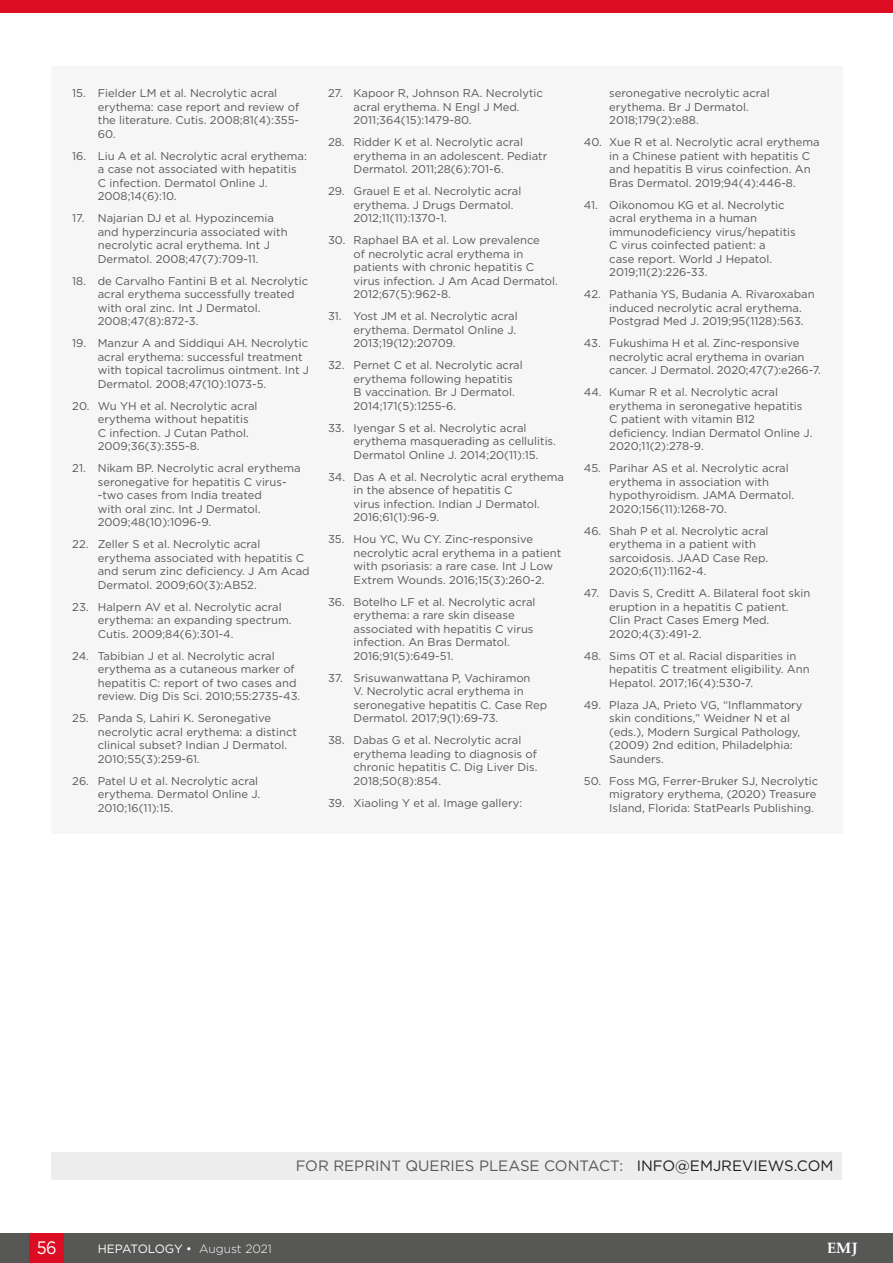
<style>
.page{position:relative;width:893px;height:1263px;background:#fff}
.page>*{position:absolute;margin:0;border:0;box-sizing:border-box;transform-origin:0 0}
.t1{font:18px "Gotham";color:#fff;scale:.9 1}
.Banner_Body_Text{font:15px "Gotham";color:#575756}
.t2{font:700 15px "Palatino Linotype";color:#fff}
.t3{font:12px "Gotham";letter-spacing:-.03em;color:#fff}
.t4{font:11.25px/13.5px "Gotham";color:#575756}
.s1{color:#1d1d1d}
.s2{font-weight:300}
</style>
<div class="page">
<div style="left:0;top:1233px;width:893px;height:30px;background:#575756"></div>
<div style="left:30px;top:1233px;width:34px;height:30px;background:#dc0c23"></div>
<div style="left:0;top:0;width:893px;height:13px;background:#dc0c23"></div>
<div style="left:51px;top:67px;width:792px;height:767px;background:#f6f6f6"></div>
<div style="left:51px;top:1152px;width:791px;height:27px;background:#ededed"></div>
<p class="t4" style="left:98px;top:86px;width:203px;text-indent:-26px">15. Fielder LM et al. Necrolytic acral erythema: case report and review of the literature. Cutis. 2008;81(4):355-<br>60.</p>
<p class="t4" style="left:98px;top:149px;width:211px;text-indent:-26px">16. Liu A et al. Necrolytic acral erythema: a case not associated with hepatitis<br>C infection. Dermatol Online J.<br>2008;14(6):10.</p>
<p class="t4" style="left:98px;top:211px;width:191px;text-indent:-26px">17. Najarian DJ et al. Hypozincemia and hyperzincuria associated with necrolytic acral erythema. Int J Dermatol. 2008;47(7):709-11.</p>
<p class="t4" style="left:98px;top:274px;width:212px;text-indent:-26px">18. de Carvalho Fantini B et al. Necrolytic acral erythema successfully treated with oral zinc. Int J Dermatol.<br>2008;47(8):872-3.</p>
<p class="t4" style="left:98px;top:336px;width:213px;text-indent:-26px">19. Manzur A and Siddiqui AH. Necrolytic acral erythema: successful treatment with topical tacrolimus ointment. Int J Dermatol. 2008;47(10):1073-5.</p>
<p class="t4" style="left:98px;top:399px;width:161px;text-indent:-26px">20. Wu YH et al. Necrolytic acral erythema without hepatitis<br>C infection. J Cutan Pathol.<br>2009;36(3):355-8.</p>
<p class="t4" style="left:98px;top:461px;width:205px;text-indent:-26px">21. Nikam BP. Necrolytic acral erythema seronegative for hepatitis C virus--two cases from India treated<br>with oral zinc. Int J Dermatol.<br>2009;48(10):1096-9.</p>
<p class="t4" style="left:98px;top:537px;width:213px;text-indent:-26px">22. Zeller S et al. Necrolytic acral erythema associated with hepatitis C and serum zinc deficiency. J Am Acad Dermatol. 2009;60(3):AB52.</p>
<p class="t4" style="left:98px;top:600px;width:195px;text-indent:-26px">23. Halpern AV et al. Necrolytic acral erythema: an expanding spectrum.<br>Cutis. 2009;84(6):301-4.</p>
<p class="t4" style="left:98px;top:649px;width:204px;text-indent:-26px">24. Tabibian J et al. Necrolytic acral erythema as a cutaneous marker of hepatitis C: report of two cases and review. Dig Dis Sci. 2010;55:2735-43.</p>
<p class="t4" style="left:98px;top:711px;width:201px;text-indent:-26px">25. Panda S, Lahiri K. Seronegative necrolytic acral erythema: a distinct clinical subset? Indian J Dermatol.<br>2010;55(3):259-61.</p>
<p class="t4" style="left:98px;top:774px;width:164px;text-indent:-26px">26. Patel U et al. Necrolytic acral erythema. Dermatol Online J.<br>2010;16(11):15.</p>
<p class="t4" style="left:354px;top:86px;width:191px;text-indent:-26px">27. Kapoor R, Johnson RA. Necrolytic acral erythema. N Engl J Med.<br>2011;364(15):1479-80.</p>
<p class="t4" style="left:354px;top:135px;width:195px;text-indent:-26px">28. Ridder K et al. Necrolytic acral erythema in an adolescent. Pediatr<br>Dermatol. 2011;28(6):701-6.</p>
<p class="t4" style="left:354px;top:184px;width:169px;text-indent:-26px">29. Grauel E et al. Necrolytic acral erythema. J Drugs Dermatol.<br>2012;11(11):1370-1.</p>
<p class="t4" style="left:354px;top:233px;width:206px;text-indent:-26px">30. Raphael BA et al. Low prevalence<br>of necrolytic acral erythema in patients with chronic hepatitis C virus infection. J Am Acad Dermatol.<br>2012;67(5):962-8.</p>
<p class="t4" style="left:354px;top:309px;width:166px;text-indent:-26px">31. Yost JM et al. Necrolytic acral erythema. Dermatol Online J.<br>2013;19(12):20709.</p>
<p class="t4" style="left:354px;top:358px;width:171px;text-indent:-26px">32. Pernet C et al. Necrolytic acral erythema following hepatitis<br>B vaccination. Br J Dermatol.<br>2014;171(5):1255-6.</p>
<p class="t4" style="left:354px;top:421px;width:204px;text-indent:-26px">33. Iyengar S et al. Necrolytic acral erythema masquerading as cellulitis.<br>Dermatol Online J. 2014;20(11):15.</p>
<p class="t4" style="left:354px;top:470px;width:212px;text-indent:-26px">34. Das A et al. Necrolytic acral erythema in the absence of hepatitis C<br>virus infection. Indian J Dermatol.<br>2016;61(1):96-9.</p>
<p class="t4" style="left:354px;top:532px;width:209px;text-indent:-26px">35. Hou YC, Wu CY. Zinc-responsive necrolytic acral erythema in a patient with psoriasis: a rare case. Int J Low Extrem Wounds. 2016;15(3):260-2.</p>
<p class="t4" style="left:354px;top:595px;width:183px;text-indent:-26px">36. Botelho LF et al. Necrolytic acral erythema: a rare skin disease associated with hepatitis C virus infection. An Bras Dermatol.<br>2016;91(5):649-51.</p>
<p class="t4" style="left:354px;top:671px;width:195px;text-indent:-26px">37. Srisuwanwattana P, Vachiramon<br>V. Necrolytic acral erythema in seronegative hepatitis C. Case Rep Dermatol. 2017;9(1):69-73.</p>
<p class="t4" style="left:354px;top:733px;width:186px;text-indent:-26px">38. Dabas G et al. Necrolytic acral erythema leading to diagnosis of chronic hepatitis C. Dig Liver Dis.<br>2018;50(8):854.</p>
<p class="t4" style="left:328px;top:796px;width:196px">39. Xiaoling Y et al. Image gallery:</p>
<p class="t4" style="left:609px;top:86px;width:162px">seronegative necrolytic acral erythema. Br J Dermatol.<br>2018;179(2):e88.</p>
<p class="t4" style="left:609px;top:135px;width:212px;text-indent:-26px">40. Xue R et al. Necrolytic acral erythema in a Chinese patient with hepatitis C and hepatitis B virus coinfection. An Bras Dermatol. 2019;94(4):446-8.</p>
<p class="t4" style="left:609px;top:198px;width:188px;text-indent:-26px">41. Oikonomou KG et al. Necrolytic acral erythema in a human immunodeficiency virus/hepatitis<br>C virus coinfected patient: a<br>case report. World J Hepatol.<br>2019;11(2):226-33.</p>
<p class="t4" style="left:609px;top:287px;width:207px;text-indent:-26px">42. Pathania YS, Budania A. Rivaroxaban induced necrolytic acral erythema.<br>Postgrad Med J. 2019;95(1128):563.</p>
<p class="t4" style="left:609px;top:336px;width:213px;text-indent:-26px">43. Fukushima H et al. Zinc-responsive necrolytic acral erythema in ovarian cancer. J Dermatol. 2020;47(7):e266-7.</p>
<p class="t4" style="left:609px;top:385px;width:205px;text-indent:-26px">44. Kumar R et al. Necrolytic acral erythema in seronegative hepatitis<br>C patient with vitamin B12 deficiency. Indian Dermatol Online J.<br>2020;11(2):278-9.</p>
<p class="t4" style="left:609px;top:461px;width:186px;text-indent:-26px">45. Parihar AS et al. Necrolytic acral erythema in association with hypothyroidism. JAMA Dermatol.<br>2020;156(11):1268-70.</p>
<p class="t4" style="left:609px;top:524px;width:161px;text-indent:-26px">46. Shah P et al. Necrolytic acral erythema in a patient with sarcoidosis. JAAD Case Rep.<br>2020;6(11):1162-4.</p>
<p class="t4" style="left:609px;top:586px;width:203px;text-indent:-26px">47. Davis S, Creditt A. Bilateral foot skin eruption in a hepatitis C patient.<br>Clin Pract Cases Emerg Med.<br>2020;4(3):491-2.</p>
<p class="t4" style="left:609px;top:649px;width:202px;text-indent:-26px">48. Sims OT et al. Racial disparities in hepatitis C treatment eligibility. Ann<br>Hepatol. 2017;16(4):530-7.</p>
<p class="t4" style="left:609px;top:698px;width:195px;text-indent:-26px">49. Plaza JA, Prieto VG, “Inflammatory skin conditions,” Weidner N et al (eds.), Modern Surgical Pathology, (2009) 2nd edition, Philadelphia:<br>Saunders.</p>
<p class="t4" style="left:609px;top:774px;width:210px;text-indent:-26px">50. Foss MG, Ferrer-Bruker SJ, Necrolytic migratory erythema, (2020) Treasure<br>Island, Florida: StatPearls Publishing.</p>
<p class="Banner_Body_Text" style="left:296px;top:1156px;width:539px">FOR REPRINT QUERIES PLEASE CONTACT: <span class="s1">INFO@EMJREVIEWS.COM</span></p>
<h1 class="t1" style="left:37px;top:1236px;width:24px">56</h1>
<p class="t3" style="left:98px;top:1241px;width:176px">HEPATOLOGY • <span class="s2">August 2021</span></p>
<h2 class="t2" style="left:827px;top:1238px;width:32px">EMJ</h2>
</div>
